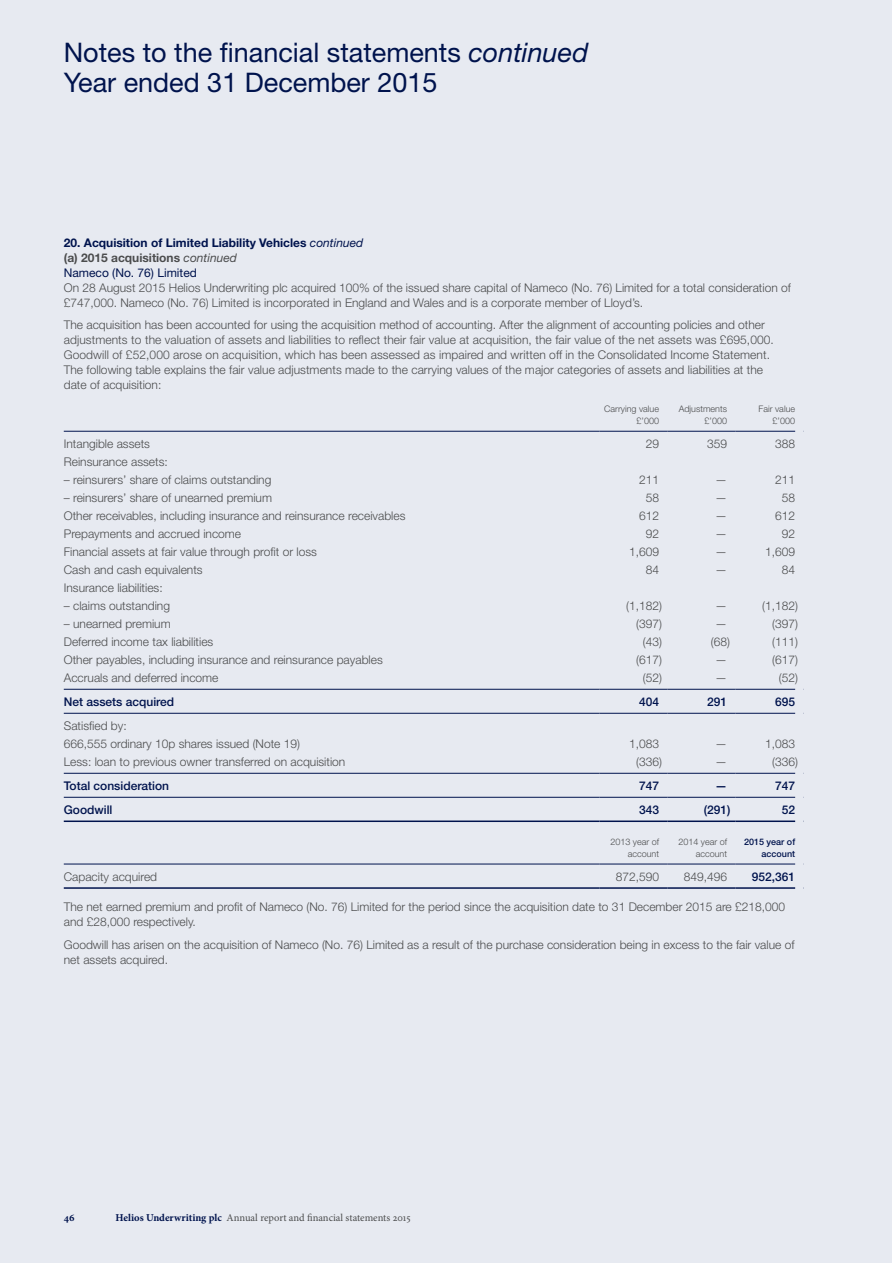
<style>
.page{position:relative;width:893px;height:1263px;background:#fff}
.page>*{position:absolute;margin:0;border:0;box-sizing:border-box;transform-origin:0 0}
.t1{font:27px/30px "Helvetica Neue LT Std";color:#00134d}
.t2{font:300 12px/15px "Helvetica Neue LT Std";color:#4b4c4d}
.t3{font:700 12px/15px "Helvetica Neue LT Std";color:#00134d}
.t4{font:500 12px "Helvetica Neue LT Std";color:#00134d}
.t5{font:10.5px "Minion Pro";letter-spacing:-.005em;color:#4b4c4d}
.t6{font:700 10.5px "Minion Pro";color:#00134d}
.t7{font:300 9px/12px "Helvetica Neue LT Std";color:#4b4c4d;text-align:right}
.t8{font:500 9px/12px "Helvetica Neue LT Std";color:#00134d;text-align:right}
.s1{font-style:italic}
.s2{font-weight:400;font-style:italic}
.s3{color:#4b4c4d}
.s4{font-weight:400;font-style:italic;color:#4b4c4d}
.s5{font-weight:400}
.s6{font-weight:700;color:#00134d}
</style>
<div class="page">
<div style="left:0;top:0;width:892px;height:1263px;background:#e7eaf1"></div>
<hr style="left:64px;top:689px;width:536px;height:1px;background:#00134d">
<hr style="left:600px;top:689px;width:68px;height:1px;background:#00134d">
<hr style="left:668px;top:689px;width:68px;height:1px;background:#00134d">
<hr style="left:736px;top:689px;width:68px;height:1px;background:#00134d">
<hr style="left:64px;top:820px;width:536px;height:2px;background:#00134d">
<hr style="left:600px;top:820px;width:68px;height:2px;background:#00134d">
<hr style="left:668px;top:820px;width:68px;height:2px;background:#00134d">
<hr style="left:736px;top:820px;width:68px;height:2px;background:#00134d">
<hr style="left:64px;top:797px;width:536px;height:1px;background:#00134d">
<hr style="left:600px;top:797px;width:68px;height:1px;background:#00134d">
<hr style="left:668px;top:797px;width:68px;height:1px;background:#00134d">
<hr style="left:736px;top:797px;width:68px;height:1px;background:#00134d">
<hr style="left:64px;top:713px;width:536px;height:1px;background:#00134d">
<hr style="left:600px;top:713px;width:68px;height:1px;background:#00134d">
<hr style="left:668px;top:713px;width:68px;height:1px;background:#00134d">
<hr style="left:736px;top:713px;width:68px;height:1px;background:#00134d">
<hr style="left:64px;top:431px;width:536px;height:1px;background:#00134d">
<hr style="left:600px;top:431px;width:68px;height:1px;background:#00134d">
<hr style="left:668px;top:431px;width:68px;height:1px;background:#00134d">
<hr style="left:736px;top:431px;width:68px;height:1px;background:#00134d">
<hr style="left:64px;top:773px;width:536px;height:1px;background:#00134d">
<hr style="left:600px;top:773px;width:68px;height:1px;background:#00134d">
<hr style="left:668px;top:773px;width:68px;height:1px;background:#00134d">
<hr style="left:736px;top:773px;width:68px;height:1px;background:#00134d">
<div style="left:795px;top:424px;width:9px;height:9px;background:#e7eaf1"></div>
<div style="left:795px;top:682px;width:9px;height:11px;background:#e7eaf1"></div>
<div style="left:795px;top:706px;width:9px;height:11px;background:#e7eaf1"></div>
<div style="left:795px;top:766px;width:9px;height:11px;background:#e7eaf1"></div>
<div style="left:795px;top:790px;width:9px;height:11px;background:#e7eaf1"></div>
<div style="left:795px;top:814px;width:9px;height:11px;background:#e7eaf1"></div>
<hr style="left:64px;top:864px;width:536px;height:1px;background:#00134d">
<hr style="left:600px;top:864px;width:68px;height:1px;background:#00134d">
<hr style="left:668px;top:864px;width:68px;height:1px;background:#00134d">
<hr style="left:736px;top:864px;width:68px;height:1px;background:#00134d">
<hr style="left:64px;top:887px;width:536px;height:2px;background:#00134d">
<hr style="left:600px;top:887px;width:68px;height:2px;background:#00134d">
<hr style="left:668px;top:887px;width:68px;height:2px;background:#00134d">
<hr style="left:736px;top:887px;width:68px;height:2px;background:#00134d">
<div style="left:795px;top:856px;width:9px;height:9px;background:#e7eaf1"></div>
<div style="left:795px;top:880px;width:9px;height:12px;background:#e7eaf1"></div>
<h1 class="t1" style="left:64px;top:37px;width:526px">Notes to the financial statements <span class="s1">continued<br></span>Year ended 31 December 2015</h1>
<p class="t3" style="left:64px;top:235px;width:301px">20. Acquisition of Limited Liability Vehicles <span class="s2">continued </span><span class="s3">(a) 2015 acquisitions</span> <span class="s4">continued<br></span><span class="s5">Nameco (No. 76) Limited</span></p>
<p class="t2" style="left:64px;top:280px;width:729px">On 28 August 2015 Helios Underwriting plc acquired 100% of the issued share capital of Nameco (No. 76) Limited for a total consideration of £747,000. Nameco (No. 76) Limited is incorporated in England and Wales and is a corporate member of Lloyd’s.</p>
<p class="t2" style="left:64px;top:317px;width:712px">The acquisition has been accounted for using the acquisition method of accounting. After the alignment of accounting policies and other adjustments to the valuation of assets and liabilities to reflect their fair value at acquisition, the fair value of the net assets was £695,000.<br>Goodwill of £52,000 arose on acquisition, which has been assessed as impaired and written off in the Consolidated Income Statement.<br>The following table explains the fair value adjustments made to the carrying values of the major categories of assets and liabilities at the date of acquisition:</p>
<p class="t7" style="left:604px;top:402px;width:56px">Carrying value £’000</p>
<p class="t7" style="left:679px;top:402px;width:50px">Adjustments £’000</p>
<p class="t7" style="left:759px;top:402px;width:38px">Fair value £’000</p>
<p class="t2" style="left:64px;top:436px;width:88px">Intangible assets</p>
<p class="t2" style="left:646px;top:436px;width:15px">29</p>
<p class="t2" style="left:707px;top:436px;width:22px">359</p>
<p class="t2" style="left:775px;top:436px;width:22px">388</p>
<p class="t2" style="left:64px;top:454px;width:106px">Reinsurance assets:</p>
<p class="t2" style="left:64px;top:472px;width:209px">– reinsurers’ share of claims outstanding</p>
<p class="t2" style="left:639px;top:472px;width:22px">211</p>
<p class="t2" style="left:715px;top:472px;width:13px">—</p>
<p class="t2" style="left:775px;top:472px;width:22px">211</p>
<p class="t2" style="left:64px;top:490px;width:210px">– reinsurers’ share of unearned premium</p>
<p class="t2" style="left:646px;top:490px;width:15px">58</p>
<p class="t2" style="left:715px;top:490px;width:13px">—</p>
<p class="t2" style="left:782px;top:490px;width:15px">58</p>
<p class="t2" style="left:64px;top:508px;width:343px">Other receivables, including insurance and reinsurance receivables</p>
<p class="t2" style="left:639px;top:508px;width:22px">612</p>
<p class="t2" style="left:715px;top:508px;width:13px">—</p>
<p class="t2" style="left:775px;top:508px;width:22px">612</p>
<p class="t2" style="left:64px;top:526px;width:179px">Prepayments and accrued income</p>
<p class="t2" style="left:646px;top:526px;width:15px">92</p>
<p class="t2" style="left:715px;top:526px;width:13px">—</p>
<p class="t2" style="left:782px;top:526px;width:15px">92</p>
<p class="t2" style="left:64px;top:544px;width:255px">Financial assets at fair value through profit or loss</p>
<p class="t2" style="left:629px;top:544px;width:32px">1,609</p>
<p class="t2" style="left:715px;top:544px;width:13px">—</p>
<p class="t2" style="left:765px;top:544px;width:32px">1,609</p>
<p class="t2" style="left:64px;top:562px;width:140px">Cash and cash equivalents</p>
<p class="t2" style="left:646px;top:562px;width:15px">84</p>
<p class="t2" style="left:715px;top:562px;width:13px">—</p>
<p class="t2" style="left:782px;top:562px;width:15px">84</p>
<p class="t2" style="left:64px;top:580px;width:100px">Insurance liabilities:</p>
<p class="t2" style="left:64px;top:598px;width:108px">– claims outstanding</p>
<p class="t2" style="left:626px;top:598px;width:37px">(1,182)</p>
<p class="t2" style="left:715px;top:598px;width:13px">—</p>
<p class="t2" style="left:762px;top:598px;width:37px">(1,182)</p>
<p class="t2" style="left:64px;top:616px;width:108px">– unearned premium</p>
<p class="t2" style="left:636px;top:616px;width:27px">(397)</p>
<p class="t2" style="left:715px;top:616px;width:13px">—</p>
<p class="t2" style="left:772px;top:616px;width:27px">(397)</p>
<p class="t2" style="left:64px;top:634px;width:151px">Deferred income tax liabilities</p>
<p class="t2" style="left:643px;top:634px;width:21px">(43)</p>
<p class="t2" style="left:711px;top:634px;width:21px">(68)</p>
<p class="t2" style="left:772px;top:634px;width:27px">(111)</p>
<p class="t2" style="left:64px;top:652px;width:320px">Other payables, including insurance and reinsurance payables</p>
<p class="t2" style="left:636px;top:652px;width:27px">(617)</p>
<p class="t2" style="left:715px;top:652px;width:13px">—</p>
<p class="t2" style="left:772px;top:652px;width:27px">(617)</p>
<p class="t2" style="left:64px;top:670px;width:156px">Accruals and deferred income</p>
<p class="t2" style="left:643px;top:670px;width:21px">(52)</p>
<p class="t2" style="left:715px;top:670px;width:13px">—</p>
<p class="t2" style="left:779px;top:670px;width:21px">(52)</p>
<p class="t4" style="left:64px;top:694px;width:112px">Net assets acquired</p>
<p class="t4" style="left:639px;top:694px;width:22px">404</p>
<p class="t4" style="left:707px;top:694px;width:22px">291</p>
<p class="t4" style="left:775px;top:694px;width:22px">695</p>
<p class="t2" style="left:64px;top:716px;width:238px;line-height:18px">Satisfied by:<br>666,555 ordinary 10p shares issued (Note 19)</p>
<p class="t2" style="left:629px;top:736px;width:32px">1,083</p>
<p class="t2" style="left:715px;top:736px;width:13px">—</p>
<p class="t2" style="left:765px;top:736px;width:32px">1,083</p>
<p class="t2" style="left:64px;top:754px;width:283px">Less: loan to previous owner transferred on acquisition</p>
<p class="t2" style="left:636px;top:754px;width:27px">(336)</p>
<p class="t2" style="left:715px;top:754px;width:13px">—</p>
<p class="t2" style="left:772px;top:754px;width:27px">(336)</p>
<p class="t4" style="left:64px;top:778px;width:107px">Total consideration</p>
<p class="t4" style="left:639px;top:778px;width:22px">747</p>
<p class="t4" style="left:715px;top:778px;width:13px">—</p>
<p class="t4" style="left:775px;top:778px;width:22px">747</p>
<p class="t4" style="left:64px;top:802px;width:50px">Goodwill</p>
<p class="t4" style="left:639px;top:802px;width:22px">343</p>
<p class="t4" style="left:704px;top:802px;width:28px">(291)</p>
<p class="t4" style="left:782px;top:802px;width:15px">52</p>
<p class="t7" style="left:610px;top:835px;width:50px">2013 year of account</p>
<p class="t7" style="left:678px;top:835px;width:50px">2014 year of account</p>
<p class="t8" style="left:744px;top:835px;width:53px">2015 year of account</p>
<p class="t2" style="left:64px;top:868px;width:95px">Capacity acquired</p>
<p class="t2" style="left:616px;top:868px;width:45px">872,590</p>
<p class="t2" style="left:684px;top:868px;width:45px">849,496</p>
<p class="t4" style="left:752px;top:869px;width:45px">952,361</p>
<p class="t2" style="left:64px;top:899px;width:723px">The net earned premium and profit of Nameco (No. 76) Limited for the period since the acquisition date to 31 December 2015 are £218,000 and £28,000 respectively.</p>
<p class="t2" style="left:64px;top:937px;width:732px">Goodwill has arisen on the acquisition of Nameco (No. 76) Limited as a result of the purchase consideration being in excess to the fair value of net assets acquired.</p>
<p class="t6" style="left:64px;top:1210px;width:12px">46</p>
<p class="t5" style="left:116px;top:1210px;width:296px"><span class="s6">Helios Underwriting plc</span> Annual report and financial statements 2015</p>
</div>
